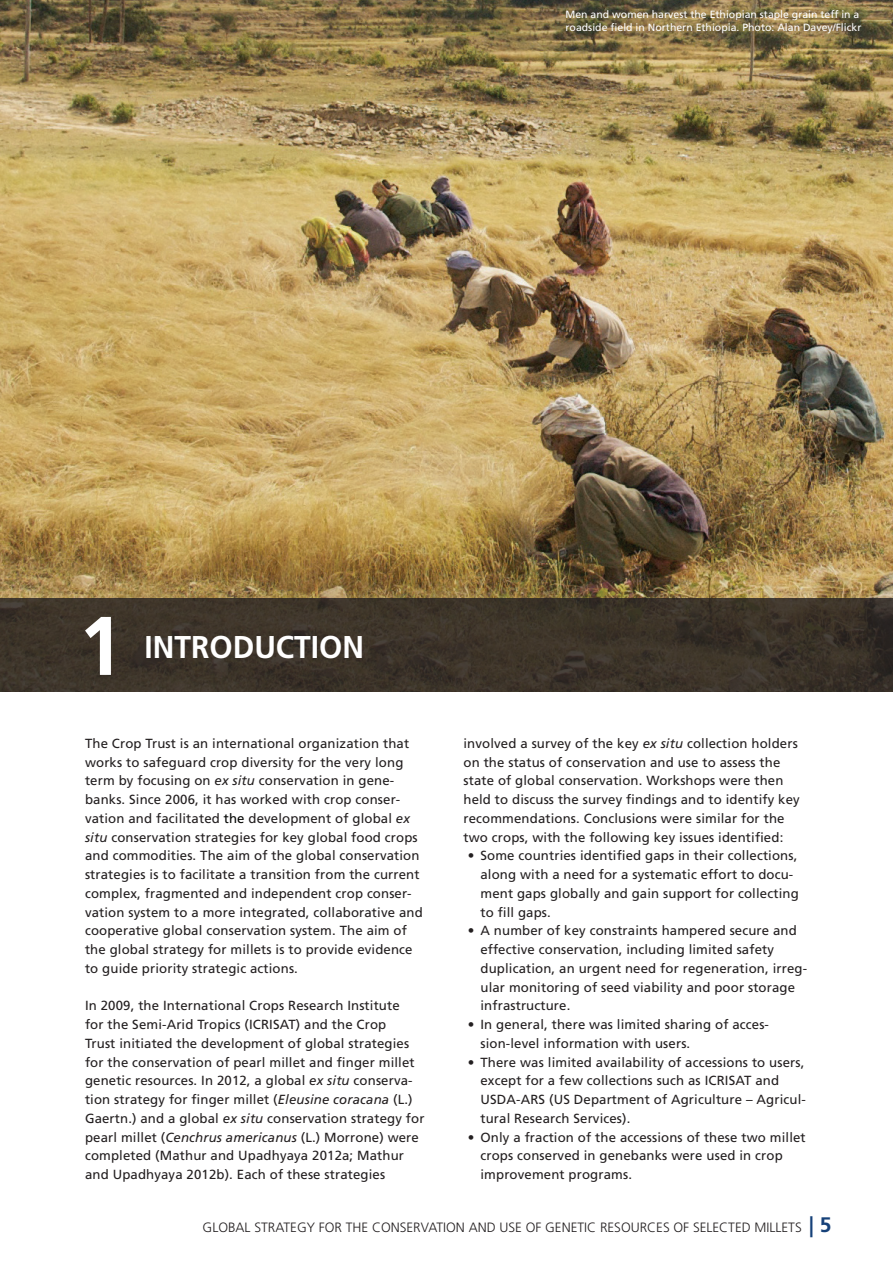
<style>
.page{position:relative;width:893px;height:1263px;background:#fff}
.page>*{position:absolute;margin:0;border:0;box-sizing:border-box;transform-origin:0 0}
.t1{font:700 83.1px "Frutiger LT Std";color:#fff;scale:.95 1}
.t2{font:700 31.5px "Frutiger LT Std";color:#fff;scale:.95 1}
.t3{font:300 13.5px "Frutiger LT Std";color:#231f20}
.t4{font:13.2px/18.8px "Frutiger LT Std";letter-spacing:.01em;color:#231f20}
.t5{font:10.5px/13.5px "Frutiger LT Std";color:#fff}
.s1{font-style:italic}
.s2{color:#040503}
.s3{font-weight:700;font-size:21px;color:#164179}
</style>
<div class="page">
<img style="left:0;top:0;width:893px;height:598px">
<svg style="left:0;top:598px;width:893px;height:94px;background:#3b3228"></svg>
<p class="t5" style="left:566px;top:7px;width:297px">Men and women harvest the Ethiopian staple grain teff in a roadside field in Northern Ethiopia. Photo: Alan Davey/Flickr</p>
<h1 class="t1" style="left:79px;top:597px;width:48px">1</h1>
<h2 class="t2" style="left:145px;top:629px;width:233px">INTRODUCTION</h2>
<p class="t4" style="left:85px;top:734px;width:339px">The Crop Trust is an international organization that works to safeguard crop diversity for the very long term by focusing on <span class="s1">ex situ</span> conservation in gene&shy;banks. Since 2006, it has worked with crop conser&shy;vation and facilitated <span class="s2">the</span> development of global <span class="s1">ex situ</span> conservation strategies for key global food crops and commodities. The aim of the global conservation strategies is to facilitate a transition from the current complex, fragmented and independent crop conser&shy;vation system to a more integrated, collaborative and cooperative global conservation system. The aim of the global strategy for millets is to provide evidence to guide priority strategic actions.</p>
<p class="t4" style="left:85px;top:996px;width:341px">In 2009, the International Crops Research Institute<br>for the Semi-Arid Tropics (ICRISAT) and the Crop<br>Trust initiated the development of global strategies for the conservation of pearl millet and finger millet genetic resources. In 2012, a global <span class="s1">ex situ</span> conserva&shy;tion strategy for finger millet (<span class="s1">Eleusine coracana</span> (L.)<br>Gaertn.) and a global <span class="s1">ex situ</span> conservation strategy for pearl millet (<span class="s1">Cenchrus americanus</span> (L.) Morrone) were completed (Mathur and Upadhyaya 2012a; Mathur and Upadhyaya 2012b). Each of these strategies</p>
<p class="t4" style="left:463px;top:734px;width:338px">involved a survey of the key <span class="s1">ex situ</span> collection holders on the status of conservation and use to assess the state of global conservation. Workshops were then held to discuss the survey findings and to identify key recommendations. Conclusions were similar for the two crops, with the following key issues identified:</p>
<p class="t4" style="left:480px;top:846px;width:320px;text-indent:-13px">• Some countries identified gaps in their collections, along with a need for a systematic effort to docu&shy;ment gaps globally and gain support for collecting to fill gaps.</p>
<p class="t4" style="left:480px;top:921px;width:328px;text-indent:-13px">• A number of key constraints hampered secure and effective conservation, including limited safety duplication, an urgent need for regeneration, irreg&shy;ular monitoring of seed viability and poor storage infrastructure.</p>
<p class="t4" style="left:480px;top:1015px;width:290px;text-indent:-13px">• In general, there was limited sharing of acces&shy;sion-level information with users.</p>
<p class="t4" style="left:480px;top:1053px;width:327px;text-indent:-13px">• There was limited availability of accessions to users, except for a few collections such as ICRISAT and USDA-ARS (US Department of Agriculture – Agricul&shy;tural Research Services).</p>
<p class="t4" style="left:480px;top:1128px;width:327px;text-indent:-13px">• Only a fraction of the accessions of these two millet crops conserved in genebanks were used in crop improvement programs.</p>
<p class="t3" style="left:203px;top:1219px;width:630px">GLOBAL STRATEGY FOR THE CONSERVATION AND USE OF GENETIC RESOURCES OF SELECTED MILLETS <span class="s3">| 5</span></p>
</div>
